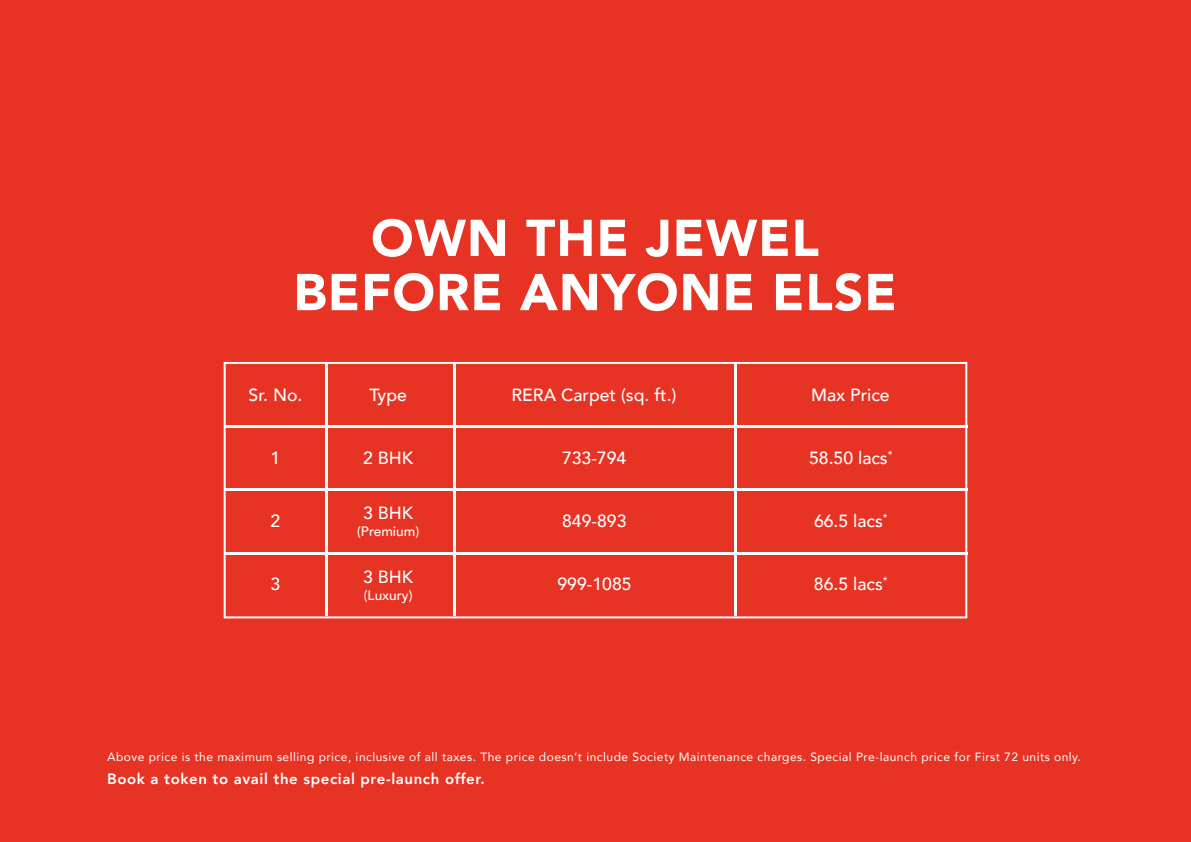
<style>
.page{position:relative;width:1191px;height:842px;background:#e63323}
.page>*{position:absolute;margin:0;border:0;box-sizing:border-box;transform-origin:0 0}
.t1{font:900 51.3px/54.2px "Avenir";letter-spacing:.02em;color:#fff;text-align:center}
.t2{font:500 17.6px "Avenir";color:#fff}
.t3{font:800 15px "Avenir";letter-spacing:.04em;color:#fff}
.t4{font:500 13.6px "Avenir";color:#fff}
.t5{font:12px "Avenir";letter-spacing:.04em;color:#fff}
</style>
<div class="page">
<svg style="left:224px;top:362px;width:743px;height:256px"></svg>
<hr style="left:326px;top:363px;width:2px;height:253px;background:#fff">
<hr style="left:453px;top:363px;width:2px;height:253px;background:#fff">
<hr style="left:734px;top:363px;width:2px;height:253px;background:#fff">
<hr style="left:225px;top:426px;width:742px;height:2px;background:#fff">
<hr style="left:225px;top:489px;width:742px;height:2px;background:#fff">
<hr style="left:225px;top:552px;width:742px;height:2px;background:#fff">
<h1 class="t1" style="left:293px;top:210px;width:604px">OWN THE JEWEL<br>BEFORE ANYONE ELSE</h1>
<h2 class="t2" style="left:249px;top:380px;width:55px">Sr. No.</h2>
<h2 class="t2" style="left:369px;top:380px;width:39px">Type</h2>
<h2 class="t2" style="left:511px;top:380px;width:166px">RERA Carpet (sq. ft.)</h2>
<h2 class="t2" style="left:811px;top:380px;width:80px">Max Price</h2>
<h2 class="t2" style="left:271px;top:442px;width:11px">1</h2>
<h2 class="t2" style="left:363px;top:442px;width:52px">2 BHK</h2>
<h2 class="t2" style="left:562px;top:442px;width:66px">733-794</h2>
<h2 class="t2" style="left:809px;top:442px;width:85px">58.50 lacs<sup>*</sup></h2>
<h2 class="t2" style="left:271px;top:505px;width:11px">2</h2>
<h2 class="t2" style="left:271px;top:568px;width:11px">3</h2>
<h2 class="t2" style="left:363px;top:497px;width:52px">3 BHK</h2>
<p class="t4" style="left:357px;top:519px;width:64px">(Premium)</p>
<h2 class="t2" style="left:363px;top:561px;width:52px">3 BHK</h2>
<p class="t4" style="left:364px;top:583px;width:50px">(Luxury)</p>
<h2 class="t2" style="left:562px;top:505px;width:66px">849-893</h2>
<h2 class="t2" style="left:557px;top:568px;width:76px">999-1085</h2>
<h2 class="t2" style="left:814px;top:505px;width:75px">66.5 lacs<sup>*</sup></h2>
<h2 class="t2" style="left:814px;top:568px;width:75px">86.5 lacs<sup>*</sup></h2>
<p class="t5" style="left:107px;top:748px;width:975px">Above price is the maximum selling price, inclusive of all taxes. The price doesn’t include Society Maintenance charges. Special Pre-launch price for First 72 units only.</p>
<p class="t3" style="left:107px;top:767px;width:379px">Book a token to avail the special pre-launch offer.</p>
</div>
